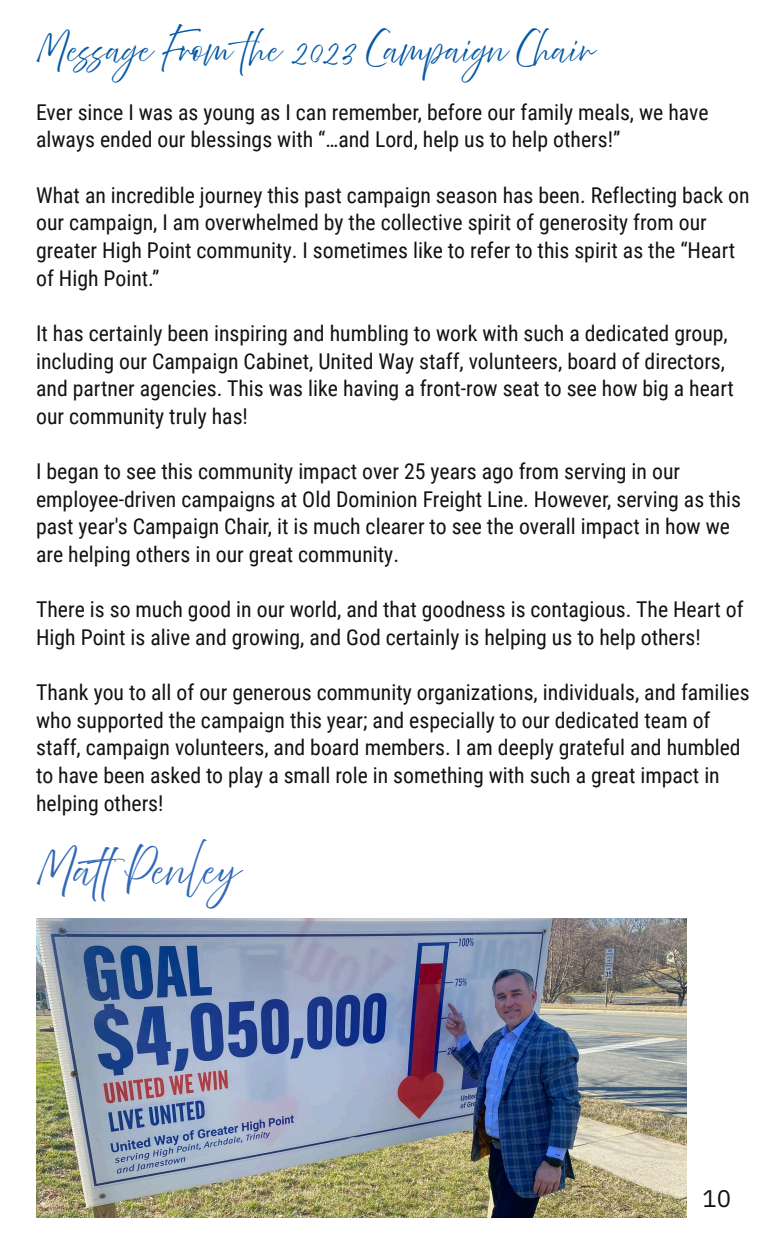
<style>
.page{position:relative;width:769px;height:1248px;background:#fff}
.page>*{position:absolute;margin:0;border:0;box-sizing:border-box;transform-origin:0 0}
.t1{font:33.8px "Abovethe Beyond Script";color:#3068ba}
.t2{font:27.8px "Abovethe Beyond Script";color:#0559a8}
.t3{font:24px "IBM Plex Sans";color:#131211}
.t4{font:21.8px/27.6px "Roboto Condensed";color:#131211}
</style>
<div class="page">
<img style="left:36px;top:918px;width:650px;height:299px">
<p class="t2" style="left:36px;top:34px;width:559px">Message From the 2023 Campaign Chair</p>
<p class="t4" style="left:36px;top:97px;width:674px">Ever since I was as young as I can remember, before our family meals, we have always ended our blessings with “…and Lord, help us to help others!”</p>
<p class="t4" style="left:36px;top:180px;width:715px">What an incredible journey this past campaign season has been. Reflecting back on our campaign, I am overwhelmed by the collective spirit of generosity from our greater High Point community. I sometimes like to refer to this spirit as the “Heart of High Point.”</p>
<p class="t4" style="left:36px;top:318px;width:699px">It has certainly been inspiring and humbling to work with such a dedicated group, including our Campaign Cabinet, United Way staff, volunteers, board of directors, and partner agencies. This was like having a front-row seat to see how big a heart our community truly has!</p>
<p class="t4" style="left:36px;top:456px;width:706px">I began to see this community impact over 25 years ago from serving in our employee-driven campaigns at Old Dominion Freight Line. However, serving as this past year's Campaign Chair, it is much clearer to see the overall impact in how we are helping others in our great community.</p>
<p class="t4" style="left:36px;top:594px;width:709px">There is so much good in our world, and that goodness is contagious. The Heart of<br>High Point is alive and growing, and God certainly is helping us to help others!</p>
<p class="t4" style="left:36px;top:677px;width:715px">Thank you to all of our generous community organizations, individuals, and families who supported the campaign this year; and especially to our dedicated team of staff, campaign volunteers, and board members. I am deeply grateful and humbled to have been asked to play a small role in something with such a great impact in helping others!</p>
<h1 class="t1" style="left:36px;top:849px;width:204px">MattPenley</h1>
<p class="t3" style="left:702px;top:1179px;width:30px">10</p>
</div>
